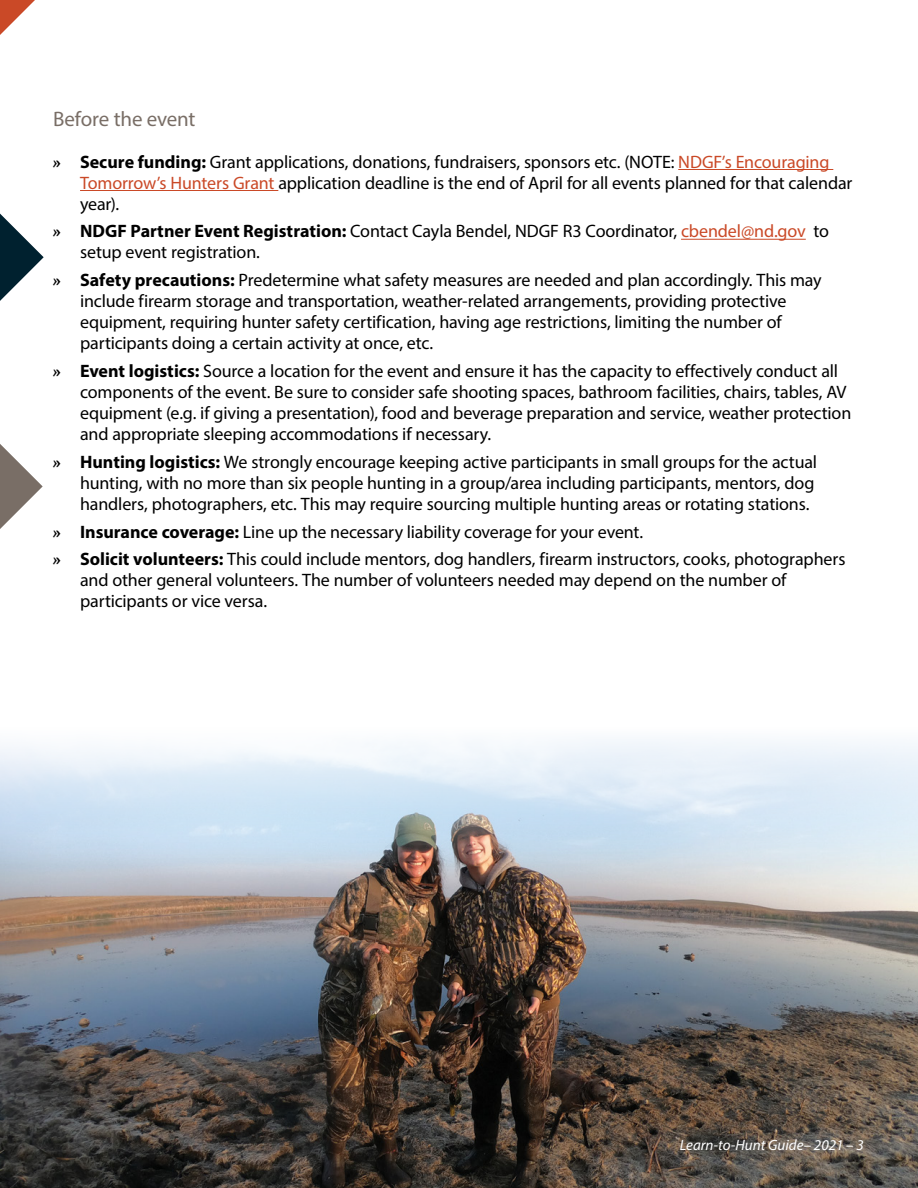
<style>
.page{position:relative;width:918px;height:1188px;background:#fff}
.page>*{position:absolute;margin:0;border:0;box-sizing:border-box;transform-origin:0 0}
.t1{font:21px "Myriad Pro";letter-spacing:-.01em;color:#796e66}
.t2{font:18px/21px "Myriad Pro";letter-spacing:-.01em;color:#000}
.t3{font:italic 15px "Myriad Pro";color:#fff}
.s1{font-family:"Active"}
.s2{font-weight:700}
.s3{color:#ca4927}
</style>
<div class="page">
<svg style="left:0;top:444px;width:43px;height:85px"></svg>
<svg style="left:0;top:214px;width:44px;height:87px"></svg>
<svg style="left:0;top:0;width:35px;height:35px"></svg>
<img style="left:0;top:866px;width:918px;height:322px">
<svg style="left:0;top:739px;width:918px;height:127px;background:#d6e3ee"></svg>
<hr style="left:678px;top:169px;width:155px;height:1px;background:#ca4927">
<hr style="left:80px;top:190px;width:198px;height:1px;background:#ca4927">
<hr style="left:681px;top:239px;width:125px;height:1px;background:#ca4927">
<p class="t1" style="left:53px;top:106px;width:144px">Before the event</p>
<p class="t2" style="left:80px;top:151px;width:774px;text-indent:-27px"><span class="s1">»</span> <span class="s2">Secure funding:</span> Grant applications, donations, fundraisers, sponsors etc. (NOTE: <span class="s3">NDGF’s Encouraging<br>Tomorrow’s Hunters Grant</span> application deadline is the end of April for all events planned for that calendar year).</p>
<p class="t2" style="left:80px;top:221px;width:750px;text-indent:-27px"><span class="s1">»</span> <span class="s2">NDGF Partner Event Registration:</span> Contact Cayla Bendel, NDGF R3 Coordinator, <span class="s3">cbendel@nd.gov</span> to setup event registration.</p>
<p class="t2" style="left:80px;top:269px;width:743px;text-indent:-27px"><span class="s1">»</span> <span class="s2">Safety precautions:</span> Predetermine what safety measures are needed and plan accordingly. This may include firearm storage and transportation, weather-related arrangements, providing protective equipment, requiring hunter safety certification, having age restrictions, limiting the number of participants doing a certain activity at once, etc.</p>
<p class="t2" style="left:80px;top:360px;width:773px;text-indent:-27px"><span class="s1">»</span> <span class="s2">Event logistics:</span> Source a location for the event and ensure it has the capacity to effectively conduct all components of the event. Be sure to consider safe shooting spaces, bathroom facilities, chairs, tables, AV equipment (e.g. if giving a presentation), food and beverage preparation and service, weather protection and appropriate sleeping accommodations if necessary.</p>
<p class="t2" style="left:80px;top:451px;width:739px;text-indent:-27px"><span class="s1">»</span> <span class="s2">Hunting logistics:</span> We strongly encourage keeping active participants in small groups for the actual hunting, with no more than six people hunting in a group/area including participants, mentors, dog handlers, photographers, etc. This may require sourcing multiple hunting areas or rotating stations.</p>
<p class="t2" style="left:53px;top:517px;width:794px;line-height:27.8px"><span class="s1">»</span> <span class="s2">Insurance coverage:</span> Line up the necessary liability coverage for your event.<br><span class="s1">»</span> <span class="s2">Solicit volunteers:</span> This could include mentors, dog handlers, firearm instructors, cooks, photographers</p>
<p class="t2" style="left:80px;top:569px;width:708px">and other general volunteers. The number of volunteers needed may depend on the number of participants or vice versa.</p>
<p class="t3" style="left:680px;top:1136px;width:185px">Learn-to-Hunt Guide– 2021 – 3</p>
</div>
